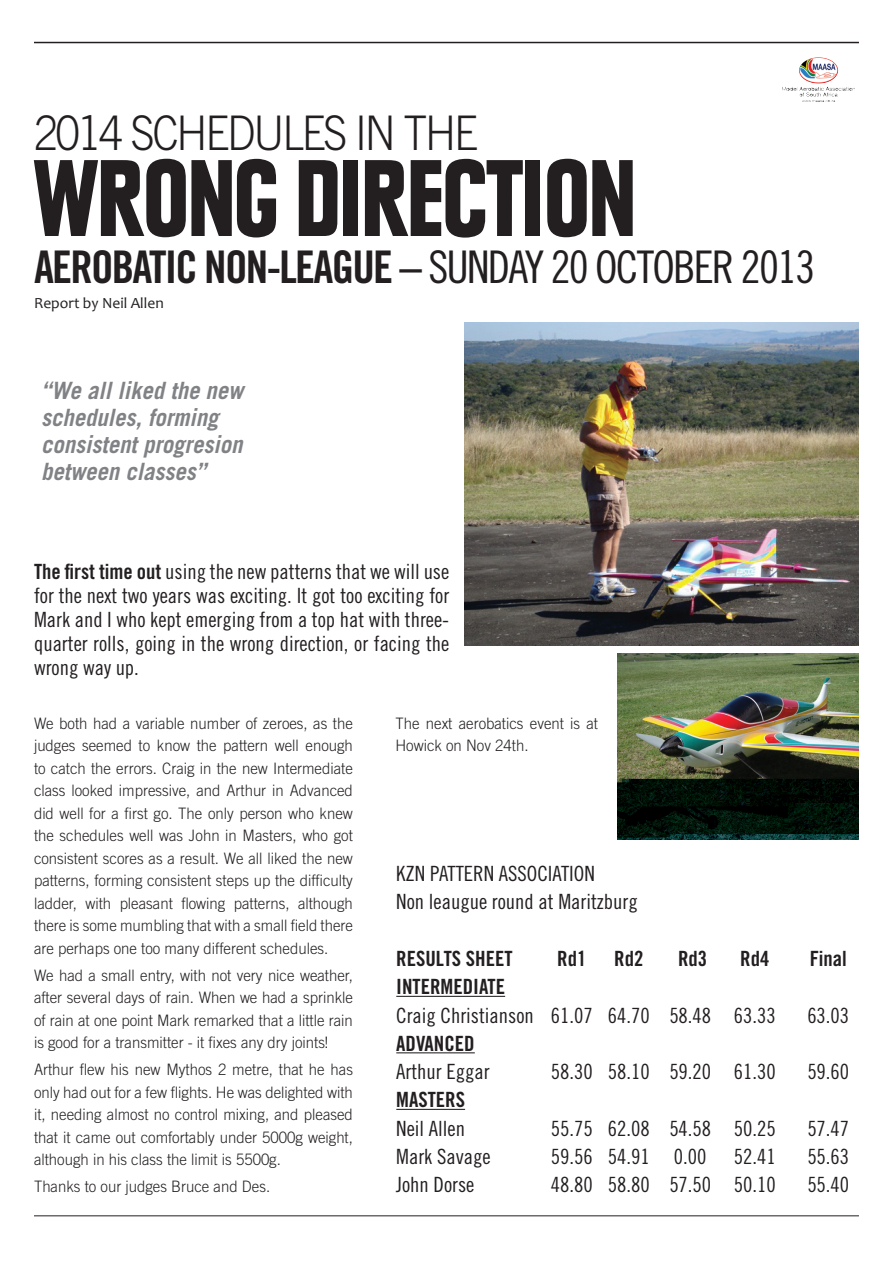
<style>
.page{position:relative;width:893px;height:1263px;background:#fff}
.page>*{position:absolute;margin:0;border:0;box-sizing:border-box;transform-origin:0 0}
.t1{font:900 condensed 107.25px "Plak";color:#231f20}
.t2{font:300 47.7px "Trade Gothic";letter-spacing:-.05em;color:#231f20;scale:.9 1}
.t3{font:45px "Trade Gothic Cond Eighteen";letter-spacing:-.04em;color:#231f20}
.t4{font:45px "Trade Gothic Bold Cond Twenty";color:#231f20}
.t5{font:italic 700 23.85px/27px "Trade Gothic";color:#808285;scale:.95 1}
.t6{font:21px/24px "Trade Gothic Cond Eighteen";color:#231f20;text-align:justify}
.t7{font:21px "Trade Gothic Bold Cond Twenty";color:#231f20}
.t8{font:300 15.75px/22.5px "Trade Gothic";color:#231f20;text-align:justify;scale:.95 1}
.t9{font:15.45px "Candara";color:#231f20}
.s1{font-family:"Trade Gothic Bold Cond Twenty"}
</style>
<div class="page">
<hr style="left:396px;top:996px;width:109px;height:1px;background:#231f20">
<hr style="left:396px;top:1052px;width:79px;height:1px;background:#231f20">
<hr style="left:396px;top:1109px;width:69px;height:1px;background:#231f20">
<img style="left:465px;top:322px;width:394px;height:323px">
<img style="left:618px;top:654px;width:241px;height:186px">
<hr style="left:34px;top:1215px;width:825px;height:1px;background:#231f20">
<img style="left:799px;top:57px;width:30px;height:27px">
<hr style="left:34px;top:42px;width:825px;height:1px;background:#231f20">
<p class="t2" style="left:34px;top:104px;width:495px">2014 Sch edules i n th e</p>
<p class="t1" style="left:34px;top:135px;width:603px">WRONG DIRECTION</p>
<p class="t4" style="left:34px;top:239px;width:115px">Aerobatic</p>
<p class="t3" style="left:204px;top:240px;width:613px"><span class="s1">NON-LEAGUE –</span> Sunday 20 October 2013</p>
<p class="t9" style="left:34px;top:294px;width:131px">Report by Neil Allen</p>
<p class="t5" style="left:41px;top:377px;width:214px">“We all liked the new schedules, forming consistent progresion between classes”</p>
<p class="t6" style="left:34px;top:559px;width:417px"><span class="s1">The first time out</span> using the new patterns that we will use for the next two years was exciting. It got too exciting for Mark and I who kept emerging from a top hat with three&shy;quarter rolls, going in the wrong direction, or facing the wrong way up.</p>
<p class="t8" style="left:34px;top:712px;width:337px">We both had a variable number of zeroes, as the judges seemed to know the pattern well enough to catch the errors. Craig in the new Intermediate class looked impressive, and Arthur in Advanced did well for a first go. The only person who knew the schedules well was John in Masters, who got consistent scores as a result. We all liked the new patterns, forming consistent steps up the difficulty ladder, with pleasant flowing patterns, although there is some mumbling that with a small field there are perhaps one too many different schedules.</p>
<p class="t8" style="left:34px;top:964px;width:337px">We had a small entry, with not very nice weather, after several days of rain. When we had a sprinkle of rain at one point Mark remarked that a little rain is good for a transmitter - it fixes any dry joints!</p>
<p class="t8" style="left:34px;top:1058px;width:337px">Arthur flew his new Mythos 2 metre, that he has only had out for a few flights. He was delighted with it, needing almost no control mixing, and pleased that it came out comfortably under 5000g weight, although in his class the limit is 5500g.</p>
<p class="t8" style="left:34px;top:1175px;width:250px">Thanks to our judges Bruce and Des.</p>
<p class="t8" style="left:395px;top:712px;width:215px">The next aerobatics event is at<br>Howick on Nov 24th.</p>
<p class="t6" style="left:396px;top:861px;width:200px">KZN PATTERN ASSOCIATION</p>
<p class="t6" style="left:396px;top:890px;width:243px">Non leaugue round at Maritzburg</p>
<p class="t7" style="left:396px;top:946px;width:118px">RESULTS SHEET</p>
<p class="t7" style="left:557px;top:946px;width:31px">Rd1</p>
<p class="t7" style="left:614px;top:946px;width:31px">Rd2</p>
<p class="t7" style="left:678px;top:946px;width:31px">Rd3</p>
<p class="t7" style="left:740px;top:946px;width:31px">Rd4</p>
<p class="t7" style="left:810px;top:946px;width:39px">Final</p>
<p class="t7" style="left:396px;top:974px;width:110px">INTERMEDIATE</p>
<p class="t6" style="left:396px;top:1003px;width:381px">Craig Christianson 61.07 64.70 58.48 63.33</p>
<p class="t6" style="left:807px;top:1003px;width:43px">63.03</p>
<p class="t7" style="left:396px;top:1030px;width:80px">ADVANCED</p>
<p class="t6" style="left:396px;top:1059px;width:95px">Arthur Eggar</p>
<p class="t6" style="left:551px;top:1059px;width:226px">58.30 58.10 59.20 61.30</p>
<p class="t6" style="left:807px;top:1059px;width:43px">59.60</p>
<p class="t7" style="left:396px;top:1087px;width:70px">MASTERS</p>
<p class="t6" style="left:396px;top:1116px;width:70px">Neil Allen</p>
<p class="t6" style="left:551px;top:1116px;width:226px">55.75 62.08 54.58 50.25</p>
<p class="t6" style="left:807px;top:1116px;width:43px">57.47</p>
<p class="t6" style="left:396px;top:1144px;width:96px">Mark Savage</p>
<p class="t6" style="left:551px;top:1144px;width:157px">59.56 54.91 0.00</p>
<p class="t6" style="left:734px;top:1144px;width:43px">52.41</p>
<p class="t6" style="left:807px;top:1144px;width:43px">55.63</p>
<p class="t6" style="left:396px;top:1172px;width:80px">John Dorse</p>
<p class="t6" style="left:551px;top:1172px;width:226px">48.80 58.80 57.50 50.10</p>
<p class="t6" style="left:807px;top:1172px;width:43px">55.40</p>
</div>
